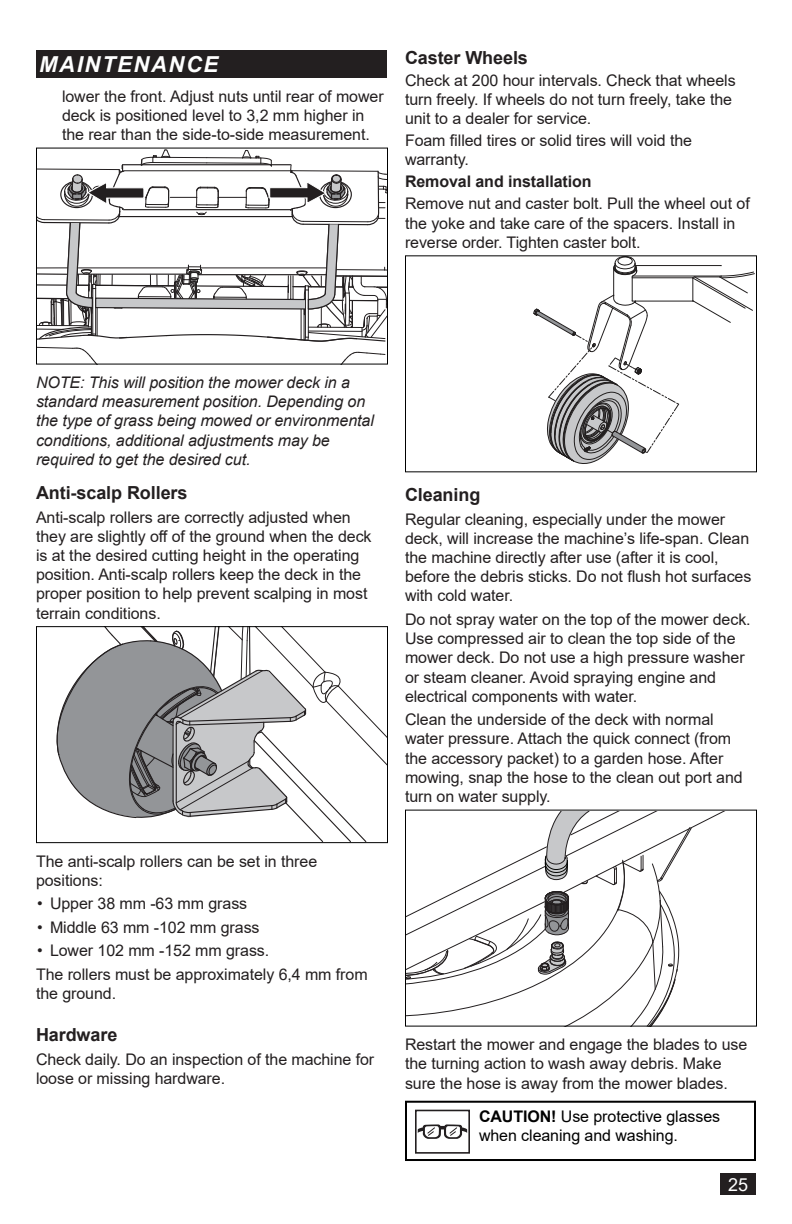
<style>
.page{position:relative;width:792px;height:1224px;background:#fff}
.page>*{position:absolute;margin:0;border:0;box-sizing:border-box;transform-origin:0 0}
.t1{font:italic 700 22px "Arial";letter-spacing:.075em;color:#fff}
.t2{font:700 18px "Arial";letter-spacing:-.005em;color:#231f20}
.t3{font:18px "Arial";color:#fff}
.t4{font:16px/19.2px "Arial";letter-spacing:-.005em;color:#231f20}
.t5{font:italic 16px/19.2px "Arial";letter-spacing:-.005em;color:#231f20}
.t6{font:16px/19.2px "Arial";letter-spacing:-.005em;color:#000}
.t7{font:700 16px "Arial";letter-spacing:-.005em;color:#231f20}
.s1{font-weight:700}
</style>
<div class="page">
<div style="left:721px;top:1174px;width:35px;height:21px;background:#231f20"></div>
<div style="left:36px;top:50px;width:351px;height:28px;background:#231f20"></div>
<hr style="left:636px;top:265px;width:85px;height:1px;background:#211e1e">
<hr style="left:636px;top:301px;width:57px;height:1px;background:#211e1e">
<hr style="left:633px;top:276px;width:88px;height:1px;background:#211e1e">
<hr style="left:632px;top:277px;width:61px;height:1px;background:#211e1e">
<svg style="left:692px;top:266px;width:63px;height:57px"></svg>
<svg style="left:534px;top:257px;width:145px;height:207px"></svg>
<div style="left:405px;top:255px;width:352px;height:217px;border:1px solid #000"></div>
<svg style="left:38px;top:150px;width:348px;height:213px"></svg>
<div style="left:36px;top:148px;width:352px;height:217px;border:1px solid #000"></div>
<svg style="left:407px;top:812px;width:316px;height:213px"></svg>
<div style="left:405px;top:810px;width:352px;height:217px;border:1px solid #000"></div>
<div style="left:405px;top:1101px;width:351px;height:60px;border:2px solid #000"></div>
<div style="left:415px;top:1110px;width:55px;height:44px;border:2px solid #231f20"></div>
<svg style="left:418px;top:1124px;width:49px;height:15px"></svg>
<svg style="left:56px;top:628px;width:330px;height:213px"></svg>
<div style="left:36px;top:626px;width:352px;height:217px;border:1px solid #000"></div>
<h1 class="t1" style="left:39px;top:50px;width:181px">MAINTENANCE</h1>
<p class="t2" style="left:405px;top:44px;width:124px">Caster Wheels</p>
<p class="t4" style="left:405px;top:70px;width:332px">Check at 200 hour intervals. Check that wheels turn freely. If wheels do not turn freely, take the unit to a dealer for service.</p>
<p class="t4" style="left:405px;top:131px;width:289px">Foam filled tires or solid tires will void the warranty.</p>
<p class="t7" style="left:405px;top:170px;width:188px">Removal and installation</p>
<p class="t4" style="left:405px;top:194px;width:346px">Remove nut and caster bolt. Pull the wheel out of the yoke and take care of the spacers. Install in reverse order. Tighten caster bolt.</p>
<p class="t4" style="left:62px;top:86px;width:323px">lower the front. Adjust nuts until rear of mower deck is positioned level to 3,2 mm higher in the rear than the side-to-side measurement.</p>
<p class="t5" style="left:36px;top:373px;width:339px">NOTE: This will position the mower deck in a standard measurement position. Depending on the type of grass being mowed or environmental conditions, additional adjustments may be required to get the desired cut.</p>
<p class="t2" style="left:36px;top:480px;width:153px">Anti-scalp Rollers</p>
<p class="t4" style="left:36px;top:507px;width:337px">Anti-scalp rollers are correctly adjusted when they are slightly off of the ground when the deck is at the desired cutting height in the operating position. Anti-scalp rollers keep the deck in the proper position to help prevent scalping in most terrain conditions.</p>
<p class="t4" style="left:36px;top:851px;width:283px">The anti-scalp rollers can be set in three positions:</p>
<p class="t4" style="left:37px;top:894px;width:212px">• Upper 38 mm -63 mm grass</p>
<p class="t4" style="left:37px;top:918px;width:224px">• Middle 63 mm -102 mm grass</p>
<p class="t4" style="left:36px;top:939px;width:333px;line-height:23.6px">• Lower 102 mm -152 mm grass.<br>The rollers must be approximately 6,4 mm from</p>
<p class="t4" style="left:36px;top:984px;width:82px">the ground.</p>
<p class="t2" style="left:36px;top:1022px;width:83px">Hardware</p>
<p class="t4" style="left:36px;top:1049px;width:340px">Check daily. Do an inspection of the machine for loose or missing hardware.</p>
<p class="t2" style="left:405px;top:482px;width:77px">Cleaning</p>
<p class="t4" style="left:405px;top:509px;width:348px">Regular cleaning, especially under the mower deck, will increase the machine’s life-span. Clean the machine directly after use (after it is cool, before the debris sticks. Do not flush hot surfaces with cold water.</p>
<p class="t4" style="left:405px;top:610px;width:347px">Do not spray water on the top of the mower deck.<br>Use compressed air to clean the top side of the mower deck. Do not use a high pressure washer or steam cleaner. Avoid spraying engine and electrical components with water.</p>
<p class="t4" style="left:405px;top:710px;width:339px">Clean the underside of the deck with normal water pressure. Attach the quick connect (from the accessory packet) to a garden hose. After mowing, snap the hose to the clean out port and turn on water supply.</p>
<p class="t4" style="left:405px;top:1035px;width:344px">Restart the mower and engage the blades to use the turning action to wash away debris. Make sure the hose is away from the mower blades.</p>
<p class="t6" style="left:479px;top:1106px;width:243px"><span class="s1">CAUTION!</span> Use protective glasses when cleaning and washing.</p>
<p class="t3" style="left:728px;top:1172px;width:22px">25</p>
</div>
